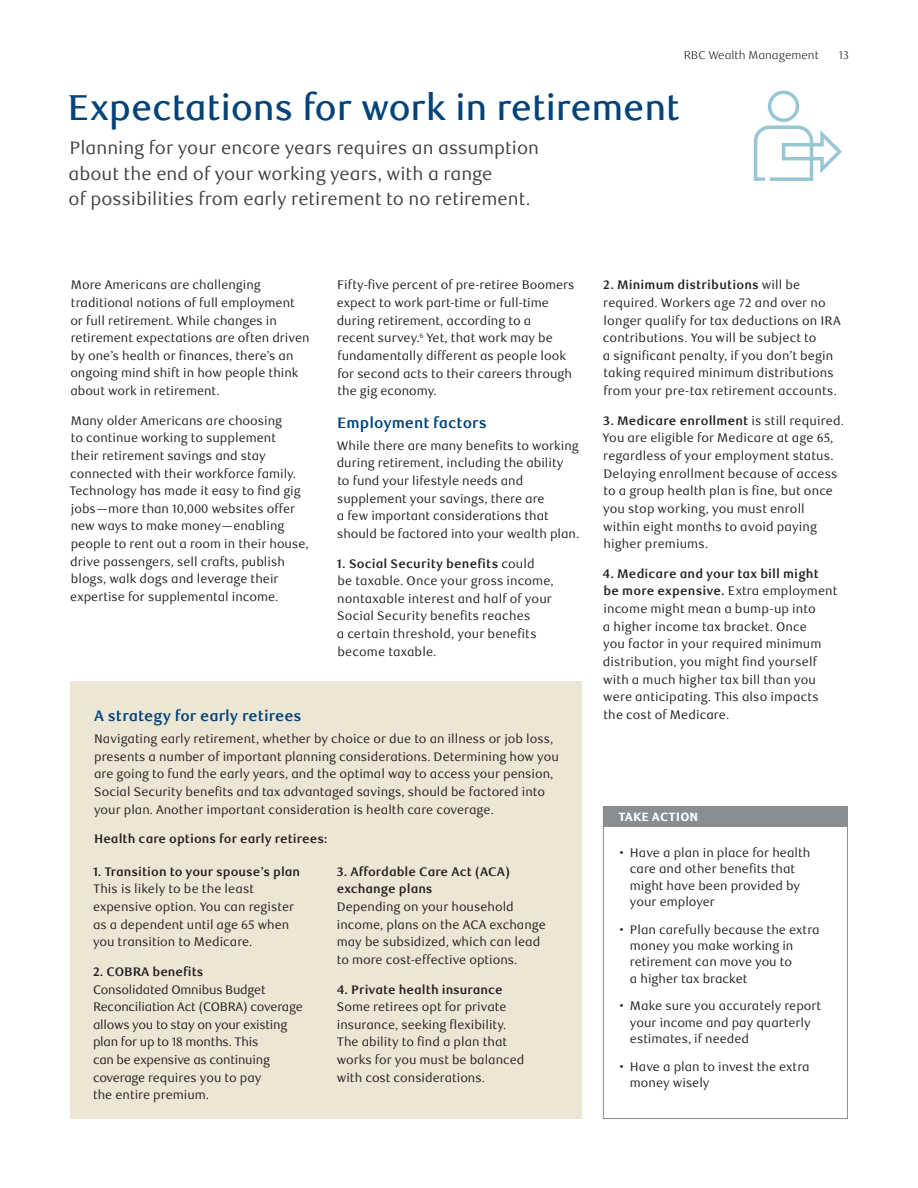
<style>
.page{position:relative;width:918px;height:1188px;background:#fff}
.page>*{position:absolute;margin:0;border:0;box-sizing:border-box;transform-origin:0 0}
.t1{font:500 36px "RBC Text";letter-spacing:-.01em;color:#00427a}
.t2{font:18px/25.5px "RBC Text";color:#414042}
.t3{font:700 15px "RBC Text";color:#00427a}
.t4{font:12.3px/17.5px "RBC Text";color:#231f20}
.t5{font:12.3px/17.5px "RBC Text";letter-spacing:-.02em;color:#231f20}
.t6{font:700 12.3px/17.5px "RBC Text";color:#231f20}
.t7{font:800 12px "RBC Text";color:#fff}
.t8{font:300 11.25px "RBC Text";color:#231f20}
.s1{font-weight:700}
</style>
<div class="page">
<div style="left:603px;top:806px;width:245px;height:21px;background:#8b8e90"></div>
<div style="left:603px;top:806px;width:245px;height:313px;border:1px solid #8b8e90"></div>
<div style="left:70px;top:682px;width:512px;height:437px;background:#ece6d5"></div>
<svg style="left:753px;top:90px;width:89px;height:91px"></svg>
<hr style="left:765px;top:171px;width:4px;height:16px;background:#fff">
<p class="t8" style="left:684px;top:48px;width:137px">RBC Wealth Management</p>
<p class="t8" style="left:839px;top:48px;width:12px">13</p>
<h1 class="t1" style="left:68px;top:86px;width:614px">Expectations for work in retirement</h1>
<h2 class="t2" style="left:69px;top:136px;width:472px">Planning for your encore years requires an assumption about the end of your working years, with a range<br>of possibilities from early retirement to no retirement.</h2>
<p class="t4" style="left:70px;top:277px;width:241px">More Americans are challenging traditional notions of full employment or full retirement. While changes in retirement expectations are often driven by one’s health or finances, there’s an ongoing mind shift in how people think about work in retirement.</p>
<p class="t4" style="left:70px;top:412px;width:241px">Many older Americans are choosing<br>to continue working to supplement<br>their retirement savings and stay connected with their workforce family.<br>Technology has made it easy to find gig jobs—more than 10,000 websites offer new ways to make money—enabling people to rent out a room in their house, drive passengers, sell crafts, publish blogs, walk dogs and leverage their expertise for supplemental income.</p>
<p class="t4" style="left:337px;top:277px;width:239px">Fifty-five percent of pre-retiree Boomers expect to work part-time or full-time during retirement, according to a<br>recent survey.<sup>6</sup> Yet, that work may be fundamentally different as people look for second acts to their careers through the gig economy.</p>
<p class="t3" style="left:337px;top:413px;width:151px">Employment factors</p>
<p class="t4" style="left:337px;top:437px;width:244px">While there are many benefits to working during retirement, including the ability<br>to fund your lifestyle needs and supplement your savings, there are<br>a few important considerations that should be factored into your wealth plan.</p>
<p class="t4" style="left:337px;top:555px;width:219px"><span class="s1">1. Social Security benefits</span> could<br>be taxable. Once your gross income, nontaxable interest and half of your<br>Social Security benefits reaches<br>a certain threshold, your benefits become taxable.</p>
<p class="t3" style="left:94px;top:707px;width:209px">A strategy for early retirees</p>
<p class="t4" style="left:94px;top:730px;width:466px">Navigating early retirement, whether by choice or due to an illness or job loss, presents a number of important planning considerations. Determining how you are going to fund the early years, and the optimal way to access your pension, Social Security benefits and tax advantaged savings, should be factored into your plan. Another important consideration is health care coverage.</p>
<p class="t6" style="left:94px;top:831px;width:235px">Health care options for early retirees:</p>
<p class="t6" style="left:93px;top:863px;width:209px">1. Transition to your spouse’s plan</p>
<p class="t4" style="left:93px;top:881px;width:203px">This is likely to be the least expensive option. You can register as a dependent until age 65 when you transition to Medicare.</p>
<p class="t6" style="left:93px;top:963px;width:112px">2. COBRA benefits</p>
<p class="t5" style="left:93px;top:981px;width:211px">Consolidated Omnibus Budget<br>Reconciliation Act (COBRA) coverage allows you to stay on your existing plan for up to 18 months. This<br>can be expensive as continuing coverage requires you to pay<br>the entire premium.</p>
<p class="t6" style="left:337px;top:863px;width:175px">3. Affordable Care Act (ACA) exchange plans</p>
<p class="t4" style="left:337px;top:898px;width:211px">Depending on your household income, plans on the ACA exchange may be subsidized, which can lead to more cost-effective options.</p>
<p class="t6" style="left:337px;top:981px;width:167px">4. Private health insurance</p>
<p class="t4" style="left:337px;top:998px;width:189px">Some retirees opt for private insurance, seeking flexibility.<br>The ability to find a plan that works for you must be balanced with cost considerations.</p>
<p class="t4" style="left:603px;top:277px;width:240px"><span class="s1">2. Minimum distributions</span> will be required. Workers age 72 and over no longer qualify for tax deductions on IRA contributions. You will be subject to<br>a significant penalty, if you don’t begin taking required minimum distributions from your pre-tax retirement accounts.</p>
<p class="t4" style="left:603px;top:412px;width:243px"><span class="s1">3. Medicare enrollment</span> is still required.<br>You are eligible for Medicare at age 65, regardless of your employment status.<br>Delaying enrollment because of access to a group health plan is fine, but once you stop working, you must enroll within eight months to avoid paying higher premiums.</p>
<p class="t4" style="left:603px;top:565px;width:236px"><span class="s1">4. Medicare and your tax bill might be more expensive.</span> Extra employment income might mean a bump-up into<br>a higher income tax bracket. Once<br>you factor in your required minimum distribution, you might find yourself with a much higher tax bill than you were anticipating. This also impacts the cost of Medicare.</p>
<p class="t7" style="left:619px;top:810px;width:81px">TAKE ACTION</p>
<p class="t4" style="left:630px;top:845px;width:182px;line-height:16.5px;text-indent:-10px">• Have a plan in place for health care and other benefits that might have been provided by your employer</p>
<p class="t4" style="left:630px;top:921px;width:191px;line-height:16.5px;text-indent:-10px">• Plan carefully because the extra money you make working in retirement can move you to<br>a higher tax bracket</p>
<p class="t4" style="left:630px;top:998px;width:193px;line-height:16.5px;text-indent:-10px">• Make sure you accurately report your income and pay quarterly estimates, if needed</p>
<p class="t4" style="left:630px;top:1058px;width:181px;line-height:16.5px;text-indent:-10px">• Have a plan to invest the extra money wisely</p>
</div>
